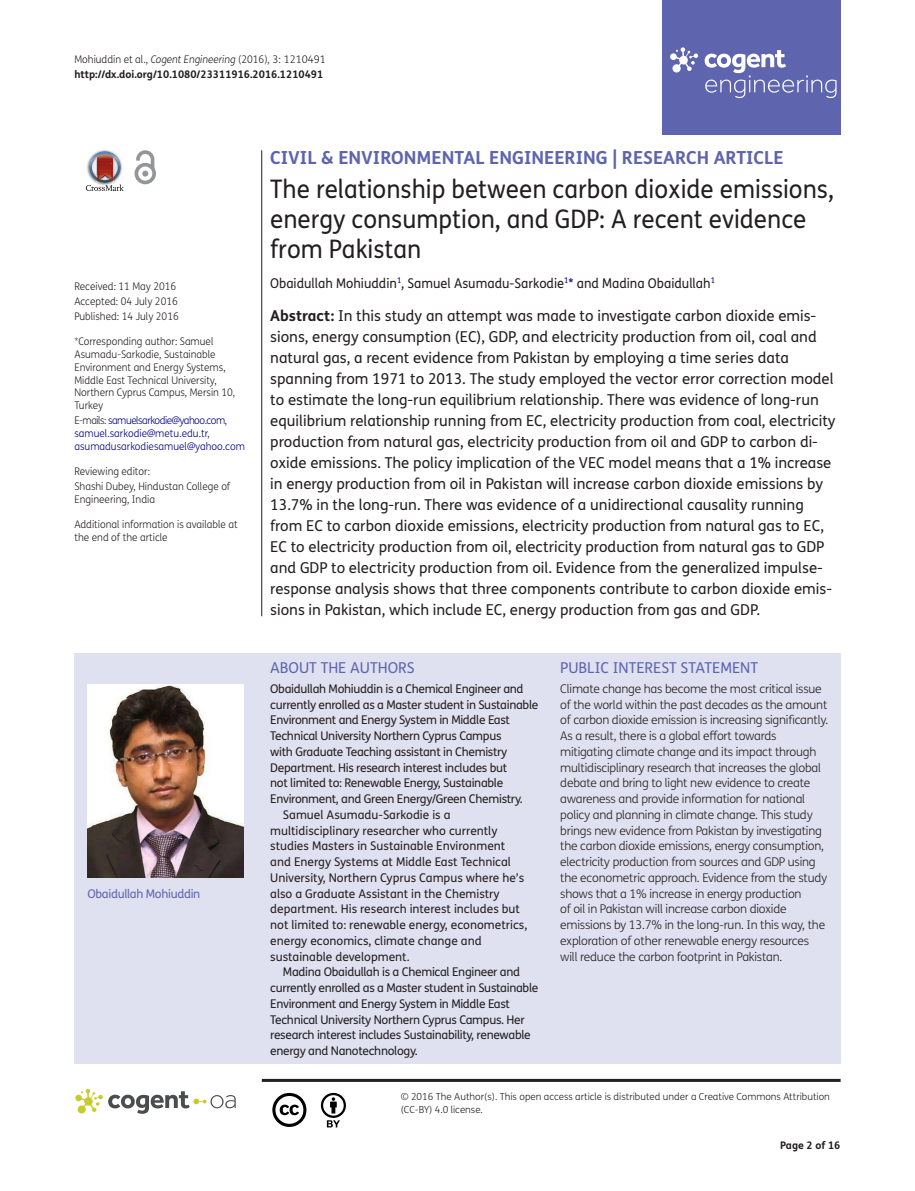
<style>
.page{position:relative;width:915px;height:1191px;background:#fff}
.page>*{position:absolute;margin:0;border:0;box-sizing:border-box;transform-origin:0 0}
.t1{font:25.5px/30px "FS Me Pro";color:#231f20;scale:.95 1}
.t2{font:700 18px "FS Me Pro";color:#5e65ae}
.t3{font:15px/21px "FS Me Pro";color:#231f20}
.t4{font:15px "FS Me Pro";color:#5e65ae}
.t5{font:13.5px "FS Me Pro";color:#231f20;scale:.95 1}
.t6{font:300 12px/15.8px "FS Me Pro";letter-spacing:-.02em;color:#231f20}
.t7{font:12px "FS Me Pro";letter-spacing:-.025em;color:#231f20}
.t8{font:12px "FS Me Pro";color:#231f20}
.t9{font:12px "FS Me Pro";letter-spacing:-.025em;color:#5e65ae}
.t10{font:300 10.5px/12.8px "FS Me Pro";color:#231f20;scale:.95 1}
.t11{font:700 10.5px/15px "FS Me Pro";color:#231f20}
.t12{font:300 10.5px/12.8px "FS Me Pro";color:#000080;scale:.95 1}
.t13{font:300 9.75px/12.8px "FS Me Pro";color:#231f20}
.s1{font-weight:300}
.s2{font-weight:300;font-style:italic}
.s3{color:#231f20}
.s4{color:#000080}
.s5{font-weight:700}
</style>
<div class="page">
<div style="left:661px;top:0;width:179px;height:134px;background:#5e65ae"></div>
<svg style="left:670px;top:47px;width:28px;height:25px"></svg>
<svg style="left:704px;top:50px;width:132px;height:48px"></svg>
<div style="left:74px;top:653px;width:766px;height:410px;background:#e0e1f0"></div>
<svg style="left:86px;top:151px;width:38px;height:40px"></svg>
<svg style="left:134px;top:150px;width:22px;height:34px"></svg>
<hr style="left:261px;top:150px;width:1px;height:466px;background:#231f20">
<hr style="left:262px;top:1078px;width:578px;height:3px;background:#231f20">
<svg style="left:75px;top:1089px;width:161px;height:24px"></svg>
<svg style="left:272px;top:1093px;width:34px;height:34px"></svg>
<svg style="left:321px;top:1093px;width:25px;height:34px"></svg>
<img style="left:88px;top:684px;width:155px;height:193px">
<p class="t11" style="left:74px;top:51px;width:253px"><span class="s1">Mohiuddin et al.,</span> <span class="s2">Cogent Engineering</span> <span class="s1">(2016), 3: 1210491 </span>http://dx.doi.org/10.1080/23311916.2016.1210491</p>
<p class="t10" style="left:74px;top:279px;width:111px;line-height:14.9px">Received: 11 May 2016<br>Accepted: 04 July 2016<br>Published: 14 July 2016</p>
<p class="t10" style="left:74px;top:335px;width:171px">*Corresponding author: Samuel<br>Asumadu-Sarkodie, Sustainable<br>Environment and Energy Systems,<br>Middle East Technical University,<br>Northern Cyprus Campus, Mersin 10,<br>Turkey</p>
<p class="t12" style="left:74px;top:413px;width:181px"><span class="s3">E-mails:</span> samuelsarkodie@yahoo.com<span class="s3">, </span>samuel.sarkodie@metu.edu.tr<span class="s3">, </span>asumadusarkodiesamuel@yahoo.com</p>
<p class="t10" style="left:74px;top:463px;width:165px;line-height:14.9px">Reviewing editor:<br>Shashi Dubey, Hindustan College of</p>
<p class="t10" style="left:74px;top:492px;width:86px">Engineering, India</p>
<p class="t10" style="left:74px;top:518px;width:173px">Additional information is available at the end of the article</p>
<p class="t9" style="left:87px;top:885px;width:114px">Obaidullah Mohiuddin</p>
<p class="t2" style="left:270px;top:143px;width:514px">CIVIL &amp; ENVIRONMENTAL ENGINEERING | RESEARCH ARTICLE</p>
<h1 class="t1" style="left:270px;top:174px;width:594px">The relationship between carbon dioxide emissions, energy consumption, and GDP: A recent evidence from Pakistan</h1>
<p class="t5" style="left:270px;top:273px;width:469px">Obaidullah Mohiuddin<sup>1</sup>, Samuel Asumadu-Sarkodie<sup>1</sup><span class="s4">*</span> and Madina Obaidullah<sup>1</sup></p>
<p class="t3" style="left:270px;top:305px;width:566px"><span class="s5">Abstract:</span> In this study an attempt was made to investigate carbon dioxide emis&shy;sions, energy consumption (EC), GDP, and electricity production from oil, coal and natural gas, a recent evidence from Pakistan by employing a time series data spanning from 1971 to 2013. The study employed the vector error correction model to estimate the long-run equilibrium relationship. There was evidence of long-run equilibrium relationship running from EC, electricity production from coal, electricity production from natural gas, electricity production from oil and GDP to carbon di&shy;oxide emissions. The policy implication of the VEC model means that a 1% increase in energy production from oil in Pakistan will increase carbon dioxide emissions by 13.7% in the long-run. There was evidence of a unidirectional causality running from EC to carbon dioxide emissions, electricity production from natural gas to EC, EC to electricity production from oil, electricity production from natural gas to GDP and GDP to electricity production from oil. Evidence from the generalized impulse&shy;response analysis shows that three components contribute to carbon dioxide emis&shy;sions in Pakistan, which include EC, energy production from gas and GDP.</p>
<p class="t4" style="left:270px;top:658px;width:146px">ABOUT THE AUTHORS</p>
<p class="t7" style="left:270px;top:680px;width:255px">Obaidullah Mohiuddin is a Chemical Engineer and</p>
<p class="t7" style="left:270px;top:696px;width:269px">currently enrolled as a Master student in Sustainable</p>
<p class="t7" style="left:270px;top:712px;width:241px">Environment and Energy System in Middle East</p>
<p class="t7" style="left:270px;top:727px;width:233px">Technical University Northern Cyprus Campus</p>
<p class="t7" style="left:270px;top:743px;width:238px">with Graduate Teaching assistant in Chemistry</p>
<p class="t7" style="left:270px;top:759px;width:238px">Department. His research interest includes but</p>
<p class="t7" style="left:270px;top:775px;width:234px">not limited to: Renewable Energy, Sustainable</p>
<p class="t7" style="left:270px;top:790px;width:254px">Environment, and Green Energy/Green Chemistry.</p>
<p class="t8" style="left:283px;top:806px;width:169px">Samuel Asumadu-Sarkodie is a</p>
<p class="t8" style="left:270px;top:822px;width:229px">multidisciplinary researcher who currently</p>
<p class="t8" style="left:270px;top:838px;width:236px">studies Masters in Sustainable Environment</p>
<p class="t8" style="left:270px;top:853px;width:242px">and Energy Systems at Middle East Technical</p>
<p class="t8" style="left:270px;top:869px;width:255px">University, Northern Cyprus Campus where he’s</p>
<p class="t8" style="left:270px;top:885px;width:231px">also a Graduate Assistant in the Chemistry</p>
<p class="t8" style="left:270px;top:900px;width:251px">department. His research interest includes but</p>
<p class="t8" style="left:270px;top:916px;width:258px">not limited to: renewable energy, econometrics,</p>
<p class="t8" style="left:270px;top:932px;width:213px">energy economics, climate change and</p>
<p class="t8" style="left:270px;top:948px;width:141px">sustainable development.</p>
<p class="t7" style="left:283px;top:963px;width:238px">Madina Obaidullah is a Chemical Engineer and</p>
<p class="t7" style="left:270px;top:979px;width:269px">currently enrolled as a Master student in Sustainable</p>
<p class="t7" style="left:270px;top:995px;width:241px">Environment and Energy System in Middle East</p>
<p class="t7" style="left:270px;top:1011px;width:256px">Technical University Northern Cyprus Campus. Her</p>
<p class="t7" style="left:270px;top:1026px;width:262px">research interest includes Sustainability, renewable</p>
<p class="t7" style="left:270px;top:1042px;width:149px">energy and Nanotechnology.</p>
<p class="t4" style="left:560px;top:658px;width:199px">PUBLIC INTEREST STATEMENT</p>
<p class="t6" style="left:560px;top:680px;width:269px">Climate change has become the most critical issue of the world within the past decades as the amount of carbon dioxide emission is increasing significantly.<br>As a result, there is a global effort towards mitigating climate change and its impact through multidisciplinary research that increases the global debate and bring to light new evidence to create awareness and provide information for national policy and planning in climate change. This study brings new evidence from Pakistan by investigating the carbon dioxide emissions, energy consumption, electricity production from sources and GDP using the econometric approach. Evidence from the study shows that a 1% increase in energy production<br>of oil in Pakistan will increase carbon dioxide emissions by 13.7% in the long-run. In this way, the exploration of other renewable energy resources will reduce the carbon footprint in Pakistan.</p>
<p class="t13" style="left:400px;top:1090px;width:430px">© 2016 The Author(s). This open access article is distributed under a Creative Commons Attribution (CC-BY) 4.0 license.</p>
<p class="t11" style="left:780px;top:1137px;width:62px">Page 2 of 16</p>
</div>
